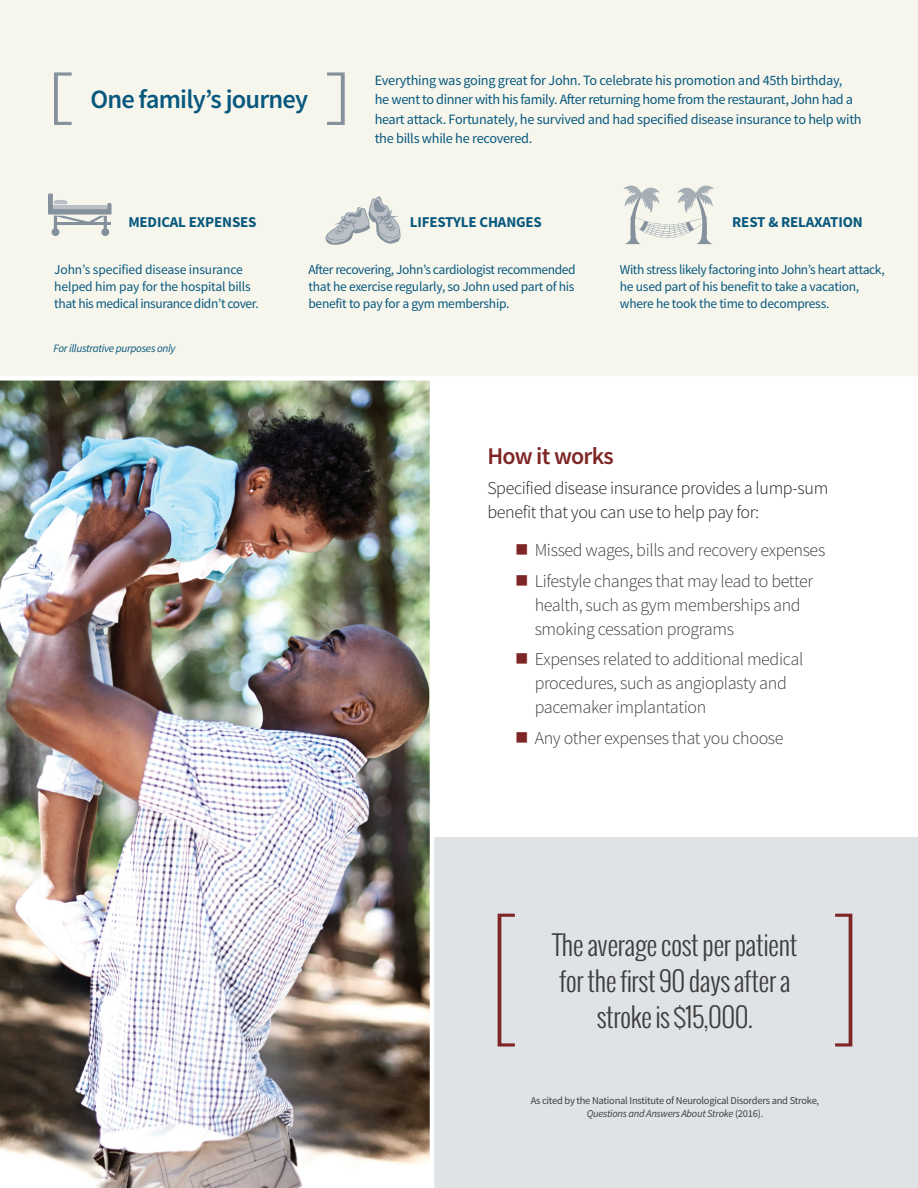
<style>
.page{position:relative;width:918px;height:1188px;background:#fff}
.page>*{position:absolute;margin:0;border:0;box-sizing:border-box;transform-origin:0 0}
.Headline{font:300 27px/36px "Oswald";letter-spacing:-.02em;color:#3e3e3f;text-align:center}
.body_copy{font:600 26.4px "Source Sans Pro";letter-spacing:-.03em;color:#08587e}
.Body_Copy{font:600 24px "Source Sans Pro";letter-spacing:-.03em;color:#7e2625}
.t1{font:300 18px/24px "Source Sans Pro";letter-spacing:-.02em;color:#3e3e3f}
.Body_Copy-2{font:300 18px/24px "Source Sans Pro";letter-spacing:-.02em;color:#231f20}
.body_copy-2{font:700 15px "Source Sans Pro";letter-spacing:-.01em;color:#08587e}
.body_copy-3{font:14.25px/19.5px "Source Sans Pro";letter-spacing:-.02em;color:#08587e}
.body_copy-4{font:13.5px/17.2px "Source Sans Pro";letter-spacing:-.02em;color:#08587e}
.body_copy-5{font:italic 11.25px "Source Sans Pro";letter-spacing:-.03em;color:#08587e}
.Headline-2{font:10.5px/13.5px "Source Sans Pro";letter-spacing:-.025em;color:#3e3e3f;text-align:center}
.s1{font-style:italic}
</style>
<div class="page">
<div style="left:0;top:0;width:918px;height:378px;background:#f6f6ed"></div>
<div style="left:431px;top:837px;width:487px;height:351px;background:#e0e3e6"></div>
<svg style="left:835px;top:914px;width:17px;height:133px"></svg>
<svg style="left:498px;top:914px;width:17px;height:133px"></svg>
<img style="left:0;top:381px;width:430px;height:807px">
<svg style="left:48px;top:194px;width:64px;height:42px"></svg>
<svg style="left:327px;top:72px;width:18px;height:53px"></svg>
<svg style="left:54px;top:72px;width:18px;height:53px"></svg>
<svg style="left:623px;top:185px;width:91px;height:59px"></svg>
<svg style="left:325px;top:196px;width:76px;height:49px"></svg>
<hr style="left:430px;top:378px;width:4px;height:810px;background:#fff">
<div style="left:0;top:376px;width:918px;height:5px;background:#fff"></div>
<p class="body_copy" style="left:90px;top:82px;width:219px">One family’s journey</p>
<p class="body_copy-3" style="left:375px;top:71px;width:488px">Everything was going great for John. To celebrate his promotion and 45th birthday,<br>he went to dinner with his family. After returning home from the restaurant, John had a heart attack. Fortunately, he survived and had specified disease insurance to help with the bills while he recovered.</p>
<p class="body_copy-2" style="left:128px;top:213px;width:130px">MEDICAL EXPENSES</p>
<p class="body_copy-2" style="left:410px;top:213px;width:134px">LIFESTYLE CHANGES</p>
<p class="body_copy-2" style="left:732px;top:213px;width:132px">REST &amp; RELAXATION</p>
<p class="body_copy-4" style="left:54px;top:261px;width:206px">John’s specified disease insurance helped him pay for the hospital bills that his medical insurance didn’t cover.</p>
<p class="body_copy-4" style="left:308px;top:261px;width:269px;text-align:justify">After recovering, John’s cardiologist recommended that he exercise regularly, so John used part of his benefit to pay for a gym membership.</p>
<p class="body_copy-4" style="left:620px;top:261px;width:266px">With stress likely factoring into John’s heart attack, he used part of his benefit to take a vacation, where he took the time to decompress.</p>
<p class="body_copy-5" style="left:54px;top:341px;width:124px">For illustrative purposes only</p>
<p class="Body_Copy" style="left:487px;top:440px;width:128px">How it works</p>
<p class="Body_Copy-2" style="left:487px;top:476px;width:342px">Specified disease insurance provides a lump-sum benefit that you can use to help pay for:</p>
<p class="t1" style="left:535px;top:538px;width:292px">Missed wages, bills and recovery expenses</p>
<p class="t1" style="left:535px;top:569px;width:280px">Lifestyle changes that may lead to better health, such as gym memberships and smoking cessation programs</p>
<p class="t1" style="left:535px;top:647px;width:270px">Expenses related to additional medical procedures, such as angioplasty and pacemaker implantation</p>
<p class="t1" style="left:535px;top:726px;width:250px">Any other expenses that you choose</p>
<p class="Headline" style="left:552px;top:926px;width:247px">The average cost per patient for the first 90 days after a stroke is $15,000.</p>
<p class="Headline-2" style="left:531px;top:1094px;width:290px">As cited by the National Institute of Neurological Disorders and Stroke,<br><span class="s1">Questions and Answers About Stroke</span> (2016).</p>
</div>
